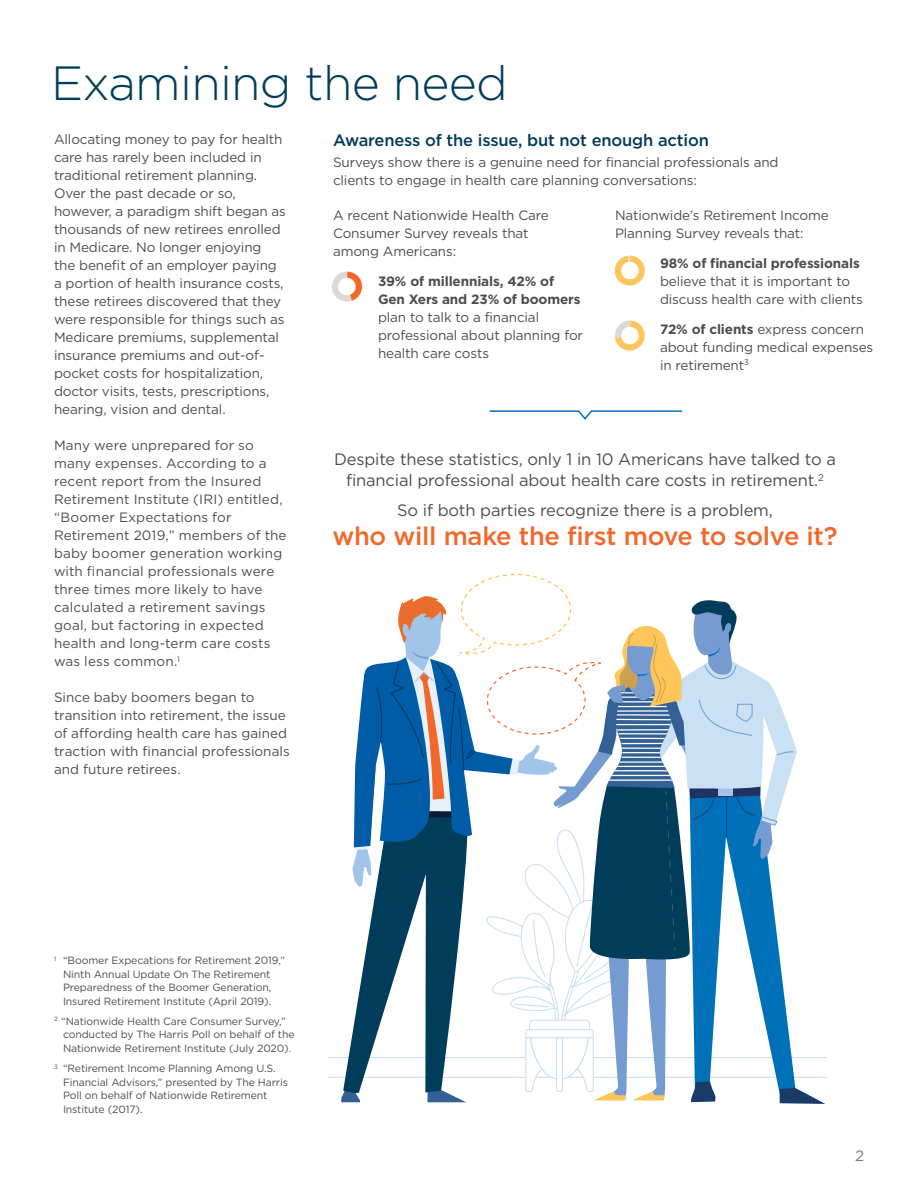
<style>
.page{position:relative;width:918px;height:1188px;background:#fff}
.page>*{position:absolute;margin:0;border:0;box-sizing:border-box;transform-origin:0 0}
.inside_h1{font:300 48px "Gotham";letter-spacing:-.015em;color:#013c5b}
.t1{font:42px/64.8px "Chartwell Pies";color:#fec559}
.t2{font:42px "Chartwell Pies";color:#f2682a}
.body_copy_baseline_g{font:500 25.5px "Gotham";letter-spacing:-.01em;color:#f2682a}
.body_copy_baseline_g-2{font:16.5px/21px "Gotham";letter-spacing:-.01em;color:#4d4d4f;text-align:center}
.subhead_h2{font:500 16.5px "Gotham";letter-spacing:-.01em;color:#013c5b}
.t3{font:15px "Gotham";color:#797b7d}
.body_copy{font:13.5px/18px "Gotham";letter-spacing:-.01em;color:#4d4d4f}
.body_copy_baseline_g-3{font:13.5px/18px "Gotham";letter-spacing:-.01em;color:#4d4d4f}
.body_copy-2{font:13.5px/18px "Gotham";letter-spacing:.01em;color:#4d4d4f}
.footnotes{font:10.5px/13.5px "Gotham";letter-spacing:-.01em;color:#4d4d4f}
.s1{font-weight:700}
.s2{color:#dbd9d6}
.s3{color:#fff}
</style>
<div class="page">
<svg style="left:328px;top:573px;width:499px;height:531px"></svg>
<svg style="left:489px;top:410px;width:194px;height:10px"></svg>
<h1 class="inside_h1" style="left:51px;top:53px;width:458px">Examining the need</h1>
<p class="body_copy" style="left:54px;top:130px;width:233px">Allocating money to pay for health care has rarely been included in traditional retirement planning.<br>Over the past decade or so, however, a paradigm shift began as thousands of new retirees enrolled in Medicare. No longer enjoying the benefit of an employer paying a portion of health insurance costs, these retirees discovered that they were responsible for things such as Medicare premiums, supplemental insurance premiums and out-of&shy;pocket costs for hospitalization, doctor visits, tests, prescriptions, hearing, vision and dental.</p>
<p class="body_copy-2" style="left:54px;top:436px;width:234px">Many were unprepared for so many expenses. According to a recent report from the Insured<br>Retirement Institute (IRI) entitled, “Boomer Expectations for<br>Retirement 2019,” members of the baby boomer generation working with financial professionals were three times more likely to have calculated a retirement savings goal, but factoring in expected health and long-term care costs was less common.<sup>1</sup></p>
<p class="body_copy" style="left:54px;top:688px;width:237px">Since baby boomers began to transition into retirement, the issue of affording health care has gained traction with financial professionals and future retirees.</p>
<h2 class="subhead_h2" style="left:333px;top:130px;width:377px">Awareness of the issue, but not enough action</h2>
<p class="body_copy_baseline_g-3" style="left:333px;top:153px;width:447px">Surveys show there is a genuine need for financial professionals and clients to engage in health care planning conversations:</p>
<p class="body_copy_baseline_g-3" style="left:333px;top:206px;width:217px">A recent Nationwide Health Care<br>Consumer Survey reveals that among Americans:</p>
<p class="body_copy_baseline_g-3" style="left:378px;top:272px;width:207px"><span class="s1">39% of millennials, 42% of<br>Gen Xers and 23% of boomers </span>plan to talk to a financial professional about planning for health care costs</p>
<p class="body_copy_baseline_g-3" style="left:615px;top:206px;width:215px">Nationwide’s Retirement Income<br>Planning Survey reveals that:</p>
<p class="body_copy_baseline_g-3" style="left:660px;top:254px;width:204px"><span class="s1">98% of financial professionals </span>believe that it is important to discuss health care with clients</p>
<p class="body_copy_baseline_g-3" style="left:660px;top:320px;width:215px"><span class="s1">72% of clients</span> express concern about funding medical expenses in retirement<sup>3</sup></p>
<h2 class="t1" style="left:613px;top:239px;width:69px">98<span class="s2">2</span><span class="s3">D<br></span>72<span class="s2">28</span><span class="s3">D</span></h2>
<h2 class="t2" style="left:330px;top:263px;width:70px">45<span class="s2">55</span><span class="s3">D</span></h2>
<p class="body_copy_baseline_g-2" style="left:334px;top:449px;width:503px">Despite these statistics, only 1 in 10 Americans have talked to a financial professional about health care costs in retirement.<sup>2</sup></p>
<p class="body_copy_baseline_g-2" style="left:397px;top:500px;width:377px">So if both parties recognize there is a problem,</p>
<p class="body_copy_baseline_g" style="left:332px;top:519px;width:507px">who will make the first move to solve it?</p>
<p class="footnotes" style="left:54px;top:954px;width:233px;text-align:center"><sup>1</sup> “Boomer Expecations for Retirement 2019,” Ninth Annual Update On The Retirement Preparedness of the Boomer Generation, Insured Retirement Institute (April 2019).</p>
<p class="footnotes" style="left:63px;top:1014px;width:233px;text-indent:-9px"><sup>2</sup> “Nationwide Health Care Consumer Survey,” conducted by The Harris Poll on behalf of the<br>Nationwide Retirement Institute (July 2020).</p>
<p class="footnotes" style="left:63px;top:1062px;width:226px;text-indent:-9px"><sup>3</sup> “Retirement Income Planning Among U.S.<br>Financial Advisors,” presented by The Harris Poll on behalf of Nationwide Retirement Institute (2017).</p>
<p class="t3" style="left:855px;top:1146px;width:10px">2</p>
</div>
